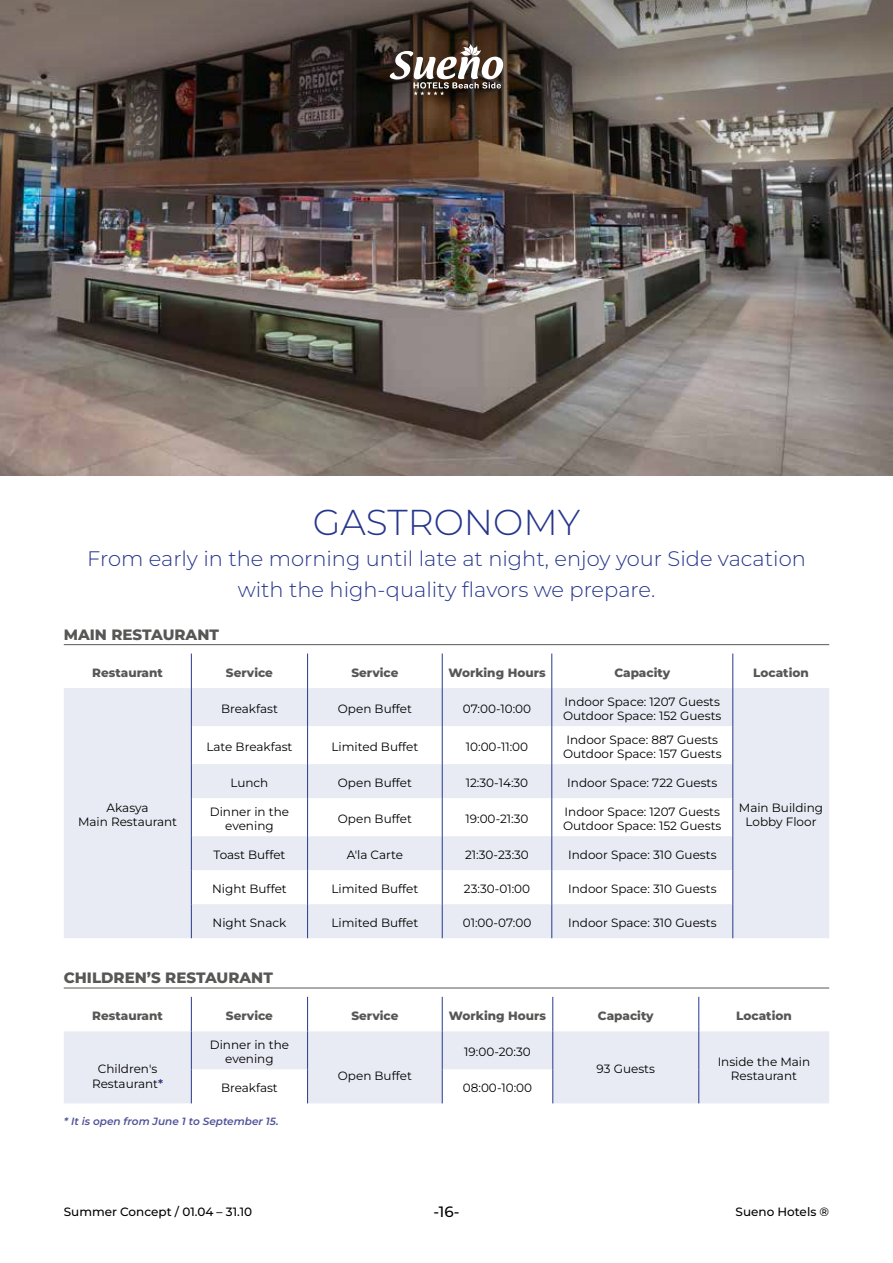
<style>
.page{position:relative;width:893px;height:1263px;background:#fff}
.page>*{position:absolute;margin:0;border:0;box-sizing:border-box;transform-origin:0 0}
.t1{font:300 36px "Montserrat";color:#26368c}
.t2{font:300 21px/31.2px "Montserrat";color:#26368c;text-align:center}
.t3{font:800 15px "Montserrat";color:#575756}
.t4{font:500 15px "Montserrat";color:#000}
.t5{font:12px/14.4px "Montserrat";color:#000;text-align:center}
.t6{font:800 12px "Montserrat";color:#575756}
.t7{font:500 12px "Montserrat";color:#000}
.t8{font:italic 600 10.5px "Montserrat";color:#505398}
.s1{font-weight:600;color:#283583}
</style>
<div class="page">
<hr style="left:64px;top:644px;width:765px;height:1px;background:#575756">
<hr style="left:64px;top:988px;width:765px;height:1px;background:#575756">
<svg style="left:64px;top:688px;width:765px;height:250px;fill:#e9ebf4"></svg>
<hr style="left:191px;top:653px;width:1px;height:35px;background:#27398b">
<hr style="left:307px;top:653px;width:1px;height:35px;background:#27398b">
<hr style="left:442px;top:653px;width:1px;height:35px;background:#27398b">
<hr style="left:551px;top:653px;width:1px;height:35px;background:#27398b">
<hr style="left:732px;top:653px;width:1px;height:35px;background:#27398b">
<hr style="left:191px;top:688px;width:1px;height:38px;background:#27398b">
<hr style="left:307px;top:688px;width:1px;height:38px;background:#27398b">
<hr style="left:442px;top:688px;width:1px;height:38px;background:#27398b">
<hr style="left:551px;top:688px;width:1px;height:38px;background:#27398b">
<hr style="left:732px;top:688px;width:1px;height:38px;background:#27398b">
<hr style="left:191px;top:726px;width:1px;height:38px;background:#27398b">
<hr style="left:307px;top:726px;width:1px;height:38px;background:#27398b">
<hr style="left:442px;top:726px;width:1px;height:38px;background:#27398b">
<hr style="left:551px;top:726px;width:1px;height:38px;background:#27398b">
<hr style="left:732px;top:726px;width:1px;height:38px;background:#27398b">
<hr style="left:191px;top:764px;width:1px;height:34px;background:#27398b">
<hr style="left:307px;top:764px;width:1px;height:34px;background:#27398b">
<hr style="left:442px;top:764px;width:1px;height:34px;background:#27398b">
<hr style="left:551px;top:764px;width:1px;height:34px;background:#27398b">
<hr style="left:732px;top:764px;width:1px;height:34px;background:#27398b">
<hr style="left:191px;top:798px;width:1px;height:38px;background:#27398b">
<hr style="left:307px;top:798px;width:1px;height:38px;background:#27398b">
<hr style="left:442px;top:798px;width:1px;height:38px;background:#27398b">
<hr style="left:551px;top:798px;width:1px;height:38px;background:#27398b">
<hr style="left:732px;top:798px;width:1px;height:38px;background:#27398b">
<hr style="left:191px;top:836px;width:1px;height:34px;background:#27398b">
<hr style="left:307px;top:836px;width:1px;height:34px;background:#27398b">
<hr style="left:442px;top:836px;width:1px;height:34px;background:#27398b">
<hr style="left:551px;top:836px;width:1px;height:34px;background:#27398b">
<hr style="left:732px;top:836px;width:1px;height:34px;background:#27398b">
<hr style="left:191px;top:870px;width:1px;height:34px;background:#27398b">
<hr style="left:307px;top:870px;width:1px;height:34px;background:#27398b">
<hr style="left:442px;top:870px;width:1px;height:34px;background:#27398b">
<hr style="left:551px;top:870px;width:1px;height:34px;background:#27398b">
<hr style="left:732px;top:870px;width:1px;height:34px;background:#27398b">
<hr style="left:191px;top:904px;width:1px;height:34px;background:#27398b">
<hr style="left:307px;top:904px;width:1px;height:34px;background:#27398b">
<hr style="left:442px;top:904px;width:1px;height:34px;background:#27398b">
<hr style="left:551px;top:904px;width:1px;height:34px;background:#27398b">
<hr style="left:732px;top:904px;width:1px;height:34px;background:#27398b">
<svg style="left:64px;top:1031px;width:765px;height:72px;fill:#e9ebf4"></svg>
<hr style="left:191px;top:997px;width:1px;height:34px;background:#27398b">
<hr style="left:307px;top:997px;width:1px;height:34px;background:#27398b">
<hr style="left:442px;top:997px;width:1px;height:34px;background:#27398b">
<hr style="left:552px;top:997px;width:1px;height:34px;background:#27398b">
<hr style="left:698px;top:997px;width:1px;height:34px;background:#27398b">
<hr style="left:191px;top:1031px;width:1px;height:38px;background:#27398b">
<hr style="left:307px;top:1031px;width:1px;height:38px;background:#27398b">
<hr style="left:442px;top:1031px;width:1px;height:38px;background:#27398b">
<hr style="left:552px;top:1031px;width:1px;height:38px;background:#27398b">
<hr style="left:698px;top:1031px;width:1px;height:38px;background:#27398b">
<hr style="left:191px;top:1069px;width:1px;height:34px;background:#27398b">
<hr style="left:307px;top:1069px;width:1px;height:34px;background:#27398b">
<hr style="left:442px;top:1069px;width:1px;height:34px;background:#27398b">
<hr style="left:552px;top:1069px;width:1px;height:34px;background:#27398b">
<hr style="left:698px;top:1069px;width:1px;height:34px;background:#27398b">
<img style="left:0;top:265px;width:893px;height:211px">
<img style="left:0;top:0;width:893px;height:265px">
<svg style="left:390px;top:44px;width:113px;height:51px"></svg>
<h1 class="t1" style="left:313px;top:497px;width:269px">GASTRONOMY</h1>
<h2 class="t2" style="left:87px;top:542px;width:720px">From early in the morning until late at night, enjoy your Side vacation with the high-quality flavors we prepare.</h2>
<p class="t3" style="left:64px;top:624px;width:157px">MAIN RESTAURANT</p>
<p class="t6" style="left:92px;top:663px;width:72px">Restaurant</p>
<p class="t6" style="left:226px;top:663px;width:49px">Service</p>
<p class="t6" style="left:351px;top:663px;width:49px">Service</p>
<p class="t6" style="left:448px;top:663px;width:99px">Working Hours</p>
<p class="t6" style="left:614px;top:663px;width:57px">Capacity</p>
<p class="t6" style="left:753px;top:663px;width:57px">Location</p>
<p class="t5" style="left:78px;top:800px;width:101px">Akasya<br>Main Restaurant</p>
<p class="t5" style="left:221px;top:701px;width:58px">Breakfast</p>
<p class="t5" style="left:338px;top:701px;width:75px">Open Buffet</p>
<p class="t5" style="left:463px;top:701px;width:70px">07:00-10:00</p>
<p class="t5" style="left:563px;top:694px;width:160px;text-align:left">Indoor Space: 1207 Guests<br>Outdoor Space: 152 Guests</p>
<p class="t5" style="left:206px;top:739px;width:88px">Late Breakfast</p>
<p class="t5" style="left:332px;top:739px;width:88px">Limited Buffet</p>
<p class="t5" style="left:466px;top:739px;width:64px">10:00-11:00</p>
<p class="t5" style="left:563px;top:732px;width:160px;text-align:left">Indoor Space: 887 Guests<br>Outdoor Space: 157 Guests</p>
<p class="t5" style="left:230px;top:775px;width:39px">Lunch</p>
<p class="t5" style="left:338px;top:775px;width:75px">Open Buffet</p>
<p class="t5" style="left:466px;top:775px;width:64px">12:30-14:30</p>
<p class="t5" style="left:567px;top:775px;width:152px">Indoor Space: 722 Guests</p>
<p class="t5" style="left:210px;top:804px;width:81px">Dinner in the evening</p>
<p class="t5" style="left:338px;top:811px;width:75px">Open Buffet</p>
<p class="t5" style="left:465px;top:811px;width:65px">19:00-21:30</p>
<p class="t5" style="left:563px;top:804px;width:160px;text-align:left">Indoor Space: 1207 Guests<br>Outdoor Space: 152 Guests</p>
<p class="t5" style="left:213px;top:847px;width:73px">Toast Buffet</p>
<p class="t5" style="left:347px;top:847px;width:58px">A'la Carte</p>
<p class="t5" style="left:465px;top:847px;width:65px">21:30-23:30</p>
<p class="t5" style="left:568px;top:847px;width:150px">Indoor Space: 310 Guests</p>
<p class="t5" style="left:212px;top:881px;width:76px">Night Buffet</p>
<p class="t5" style="left:332px;top:881px;width:88px">Limited Buffet</p>
<p class="t5" style="left:464px;top:881px;width:68px">23:30-01:00</p>
<p class="t5" style="left:568px;top:881px;width:150px">Indoor Space: 310 Guests</p>
<p class="t5" style="left:213px;top:915px;width:75px">Night Snack</p>
<p class="t5" style="left:332px;top:915px;width:88px">Limited Buffet</p>
<p class="t5" style="left:463px;top:915px;width:70px">01:00-07:00</p>
<p class="t5" style="left:568px;top:915px;width:150px">Indoor Space: 310 Guests</p>
<p class="t3" style="left:64px;top:967px;width:211px">CHILDREN’S RESTAURANT</p>
<p class="t5" style="left:739px;top:800px;width:86px">Main Building<br>Lobby Floor</p>
<p class="t6" style="left:92px;top:1007px;width:72px">Restaurant</p>
<p class="t6" style="left:226px;top:1007px;width:49px">Service</p>
<p class="t6" style="left:351px;top:1007px;width:49px">Service</p>
<p class="t6" style="left:449px;top:1007px;width:99px">Working Hours</p>
<p class="t6" style="left:598px;top:1007px;width:57px">Capacity</p>
<p class="t6" style="left:736px;top:1007px;width:57px">Location</p>
<p class="t5" style="left:210px;top:1037px;width:81px">Dinner in the evening</p>
<p class="t5" style="left:464px;top:1044px;width:68px">19:00-20:30</p>
<p class="t5" style="left:92px;top:1061px;width:73px">Children's<br>Restaurant<span class="s1">*</span></p>
<p class="t5" style="left:338px;top:1068px;width:75px">Open Buffet</p>
<p class="t5" style="left:221px;top:1080px;width:58px">Breakfast</p>
<p class="t5" style="left:463px;top:1080px;width:71px">08:00-10:00</p>
<p class="t8" style="left:64px;top:1114px;width:216px">* It is open from June 1 to September 15.</p>
<p class="t5" style="left:597px;top:1061px;width:60px">93 Guests</p>
<p class="t5" style="left:718px;top:1054px;width:94px">Inside the Main<br>Restaurant</p>
<p class="t7" style="left:64px;top:1203px;width:190px">Summer Concept / 01.04 – 31.10</p>
<p class="t4" style="left:433px;top:1201px;width:28px">-16-</p>
<p class="t7" style="left:736px;top:1203px;width:95px">Sueno Hotels ®</p>
</div>
